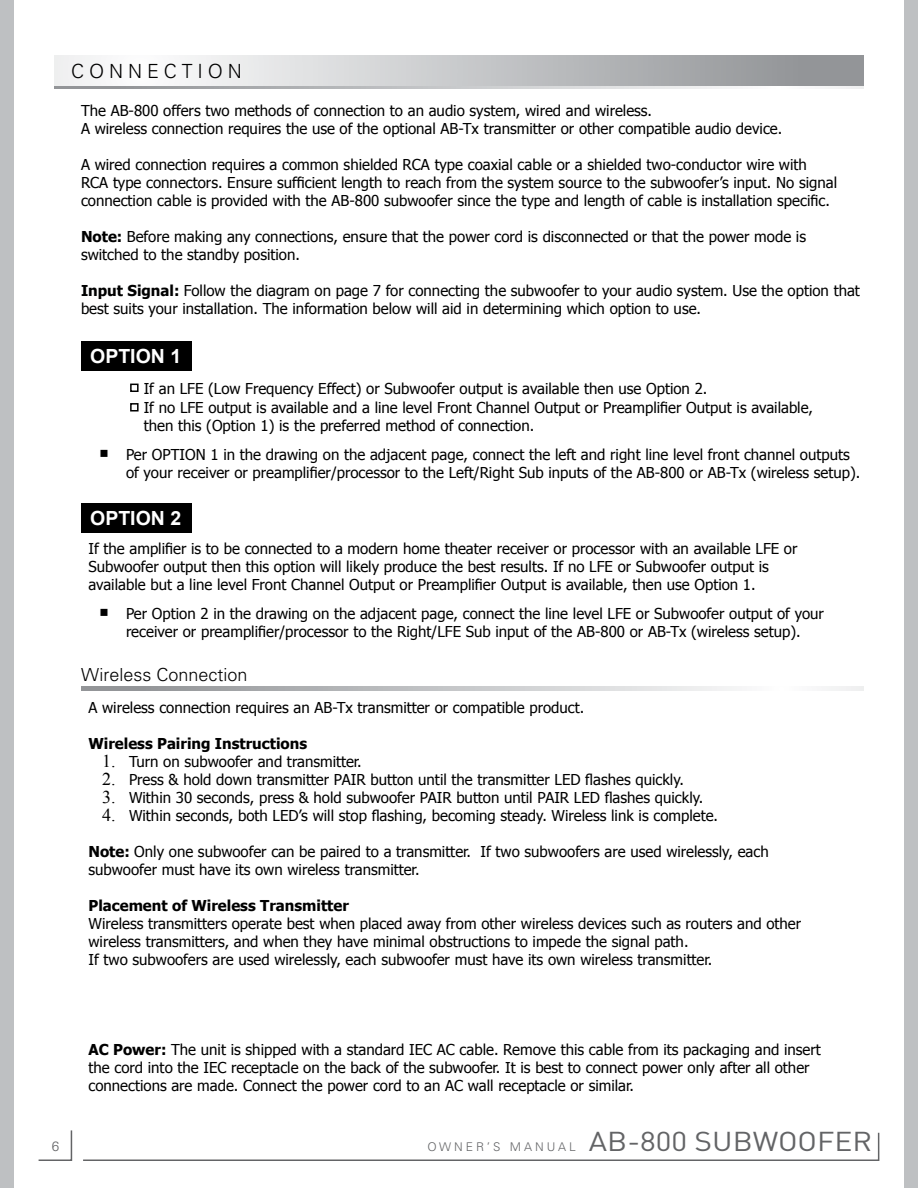
<style>
.page{position:relative;width:918px;height:1188px;background:#fff}
.page>*{position:absolute;margin:0;border:0;box-sizing:border-box;transform-origin:0 0}
.t1{font:27px "DIN";color:#636466;scale:1.11 1}
.t2{font:700 19.5px "Arial";color:#fff}
.t3{font:300 19.5px "Univers LT Std";letter-spacing:.25em;color:#000}
.t4{font:300 18px "Univers LT Std";color:#000}
.t5{font:15px/18px "Tahoma";color:#000}
.t6{font:15px/18px "Tahoma";color:#000101}
.t7{font:700 15px "Tahoma";color:#000}
.t8{font:300 13.5px "Univers LT Std";color:#636466}
.t9{font:300 12px "Univers LT Std";letter-spacing:.25em;color:#636466}
.s1{font-weight:700}
.s2{font-family:"Times New Roman";font-size:18px}
</style>
<div class="page">
<div style="left:904px;top:0;width:14px;height:1188px;background:#bec0c2"></div>
<div style="left:0;top:0;width:14px;height:1188px;background:#bec0c2"></div>
<svg style="left:38px;top:1130px;width:35px;height:31px"></svg>
<svg style="left:83px;top:1132px;width:797px;height:29px"></svg>
<div style="left:81px;top:341px;width:111px;height:30px;background:#000"></div>
<div style="left:130px;top:384px;width:9px;height:8px;border:2px solid #000"></div>
<div style="left:130px;top:403px;width:9px;height:9px;border:2px solid #000"></div>
<div style="left:81px;top:503px;width:111px;height:29px;background:#000"></div>
<svg style="left:81px;top:686px;width:783px;height:5px"></svg>
<div style="left:54px;top:55px;width:810px;height:33px;background:linear-gradient(to right,#fff,#8d8f92)"></div>
<svg style="left:54px;top:87px;width:810px;height:2px"></svg>
<h2 class="t3" style="left:71px;top:60px;width:172px">CONNECTION</h2>
<p class="t6" style="left:81px;top:101px;width:703px">The AB-800 offers two methods of connection to an audio system, wired and wireless.<br>A wireless connection requires the use of the optional AB-Tx transmitter or other compatible audio device.</p>
<p class="t6" style="left:81px;top:155px;width:758px">A wired connection requires a common shielded RCA type coaxial cable or a shielded two-conductor wire with<br>RCA type connectors. Ensure sufficient length to reach from the system source to the subwoofer’s input. No signal connection cable is provided with the AB-800 subwoofer since the type and length of cable is installation specific.</p>
<p class="t6" style="left:81px;top:227px;width:727px"><span class="s1">Note:</span> Before making any connections, ensure that the power cord is disconnected or that the power mode is switched to the standby position.</p>
<p class="t6" style="left:81px;top:281px;width:780px"><span class="s1">Input Signal:</span> Follow the diagram on page 7 for connecting the subwoofer to your audio system. Use the option that best suits your installation. The information below will aid in determining which option to use.</p>
<h2 class="t2" style="left:90px;top:343px;width:93px">OPTION 1</h2>
<p class="t5" style="left:144px;top:378px;width:671px;line-height:19.5px">If an LFE (Low Frequency Effect) or Subwoofer output is available then use Option 2.<br>If no LFE output is available and a line level Front Channel Output or Preamplifier Output is available,</p>
<p class="t5" style="left:144px;top:416px;width:392px">then this (Option 1) is the preferred method of connection.</p>
<p class="t5" style="left:126px;top:444px;width:736px">Per OPTION 1 in the drawing on the adjacent page, connect the left and right line level front channel outputs of your receiver or preamplifier/processor to the Left/Right Sub inputs of the AB-800 or AB-Tx (wireless setup).</p>
<h2 class="t2" style="left:90px;top:505px;width:93px">OPTION 2</h2>
<p class="t5" style="left:88px;top:539px;width:711px">If the amplifier is to be connected to a modern home theater receiver or processor with an available LFE or<br>Subwoofer output then this option will likely produce the best results. If no LFE or Subwoofer output is available but a line level Front Channel Output or Preamplifier Output is available, then use Option 1.</p>
<p class="t5" style="left:126px;top:604px;width:700px">Per Option 2 in the drawing on the adjacent page, connect the line level LFE or Subwoofer output of your receiver or preamplifier/processor to the Right/LFE Sub input of the AB-800 or AB-Tx (wireless setup).</p>
<p class="t4" style="left:81px;top:664px;width:168px">Wireless Connection</p>
<p class="t5" style="left:88px;top:698px;width:497px">A wireless connection requires an AB-Tx transmitter or compatible product.</p>
<p class="t7" style="left:88px;top:733px;width:220px">Wireless Pairing Instructions</p>
<p class="t5" style="left:102px;top:752px;width:261px"><span class="s2">1.</span> Turn on subwoofer and transmitter.</p>
<p class="t5" style="left:102px;top:770px;width:584px"><span class="s2">2.</span> Press &amp; hold down transmitter PAIR button until the transmitter LED flashes quickly.</p>
<p class="t5" style="left:102px;top:788px;width:603px"><span class="s2">3.</span> Within 30 seconds, press &amp; hold subwoofer PAIR button until PAIR LED flashes quickly.</p>
<p class="t5" style="left:102px;top:806px;width:618px"><span class="s2">4.</span> Within seconds, both LED’s will stop flashing, becoming steady. Wireless link is complete.</p>
<p class="t5" style="left:88px;top:842px;width:682px"><span class="s1">Note:</span> Only one subwoofer can be paired to a transmitter. If two subwoofers are used wirelessly, each subwoofer must have its own wireless transmitter.</p>
<p class="t7" style="left:88px;top:895px;width:262px">Placement of Wireless Transmitter</p>
<p class="t5" style="left:88px;top:914px;width:714px">Wireless transmitters operate best when placed away from other wireless devices such as routers and other wireless transmitters, and when they have minimal obstructions to impede the signal path.<br>If two subwoofers are used wirelessly, each subwoofer must have its own wireless transmitter.</p>
<p class="t5" style="left:88px;top:1040px;width:734px"><span class="s1">AC Power:</span> The unit is shipped with a standard IEC AC cable. Remove this cable from its packaging and insert the cord into the IEC receptacle on the back of the subwoofer. It is best to connect power only after all other connections are made. Connect the power cord to an AC wall receptacle or similar.</p>
<p class="t8" style="left:52px;top:1138px;width:9px">6</p>
<p class="t9" style="left:428px;top:1140px;width:150px">OWNER’S MANUAL</p>
<h1 class="t1" style="left:589px;top:1125px;width:257px">AB-800 SUBWOOFER</h1>
</div>
